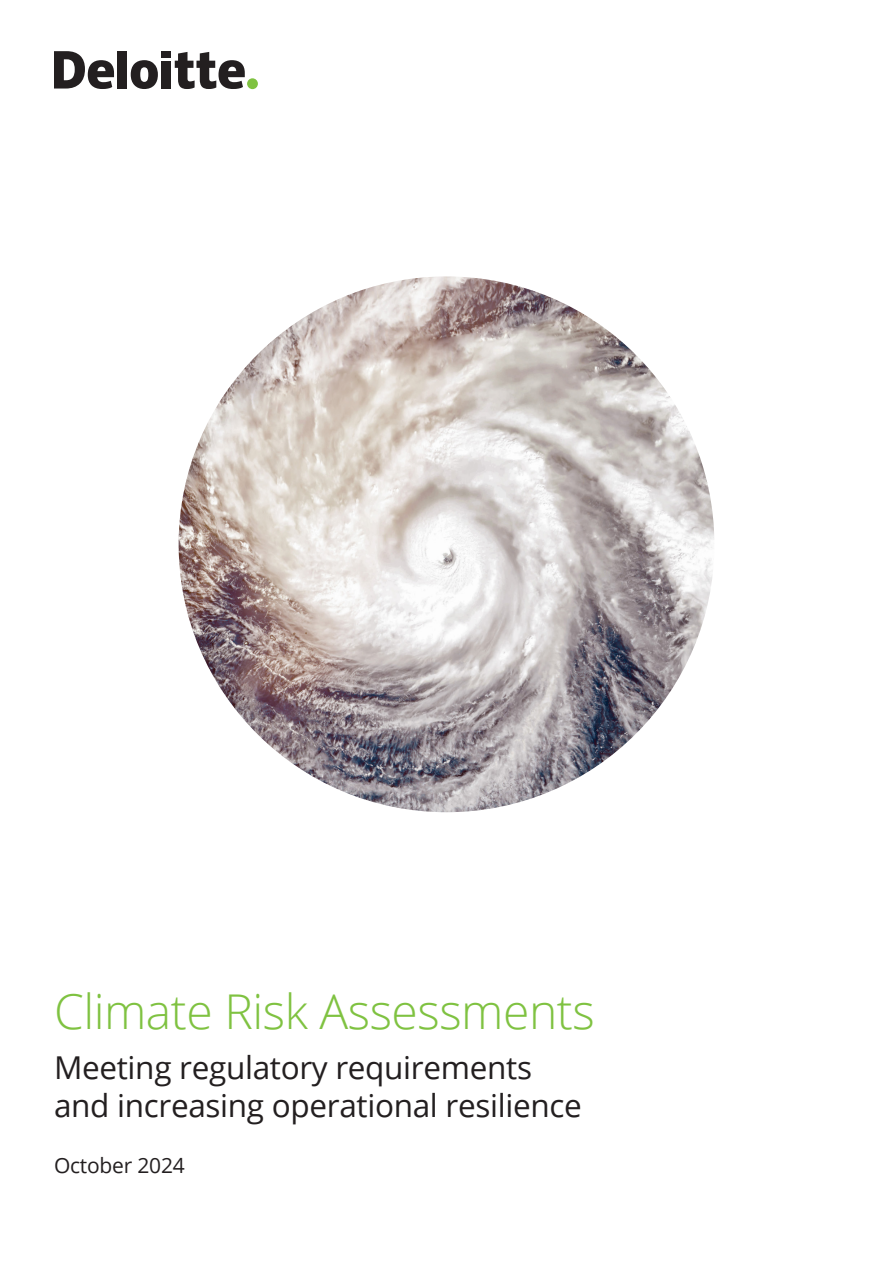
<style>
.page{position:relative;width:893px;height:1263px;background:#fff}
.page>*{position:absolute;margin:0;border:0;box-sizing:border-box;transform-origin:0 0}
.t1{font:300 48px "Open Sans";letter-spacing:-.01em;color:#7fc241}
.t2{font:31.5px/37.8px "Open Sans";letter-spacing:-.01em;color:#231f20}
.t3{font:21px "Open Sans";letter-spacing:-.01em;color:#231f20}
</style>
<div class="page">
<div style="left:247px;top:78px;width:11px;height:11px;background:#7fc241;border-radius:50%"></div>
<div style="left:118px;top:51px;width:9px;height:38px;background:#231f20"></div>
<svg style="left:131px;top:60px;width:27px;height:29px"></svg>
<div style="left:162px;top:61px;width:9px;height:28px;background:#231f20"></div>
<div style="left:162px;top:51px;width:9px;height:6px;background:#231f20"></div>
<svg style="left:175px;top:52px;width:70px;height:37px"></svg>
<svg style="left:54px;top:51px;width:60px;height:38px"></svg>
<img style="left:179px;top:276px;width:535px;height:536px;border-radius:268px">
<p class="t1" style="left:54px;top:978px;width:542px">Climate Risk Assessments</p>
<p class="t2" style="left:54px;top:1048px;width:529px">Meeting regulatory requirements and increasing operational resilience</p>
<p class="t3" style="left:54px;top:1151px;width:132px">October 2024</p>
</div>
